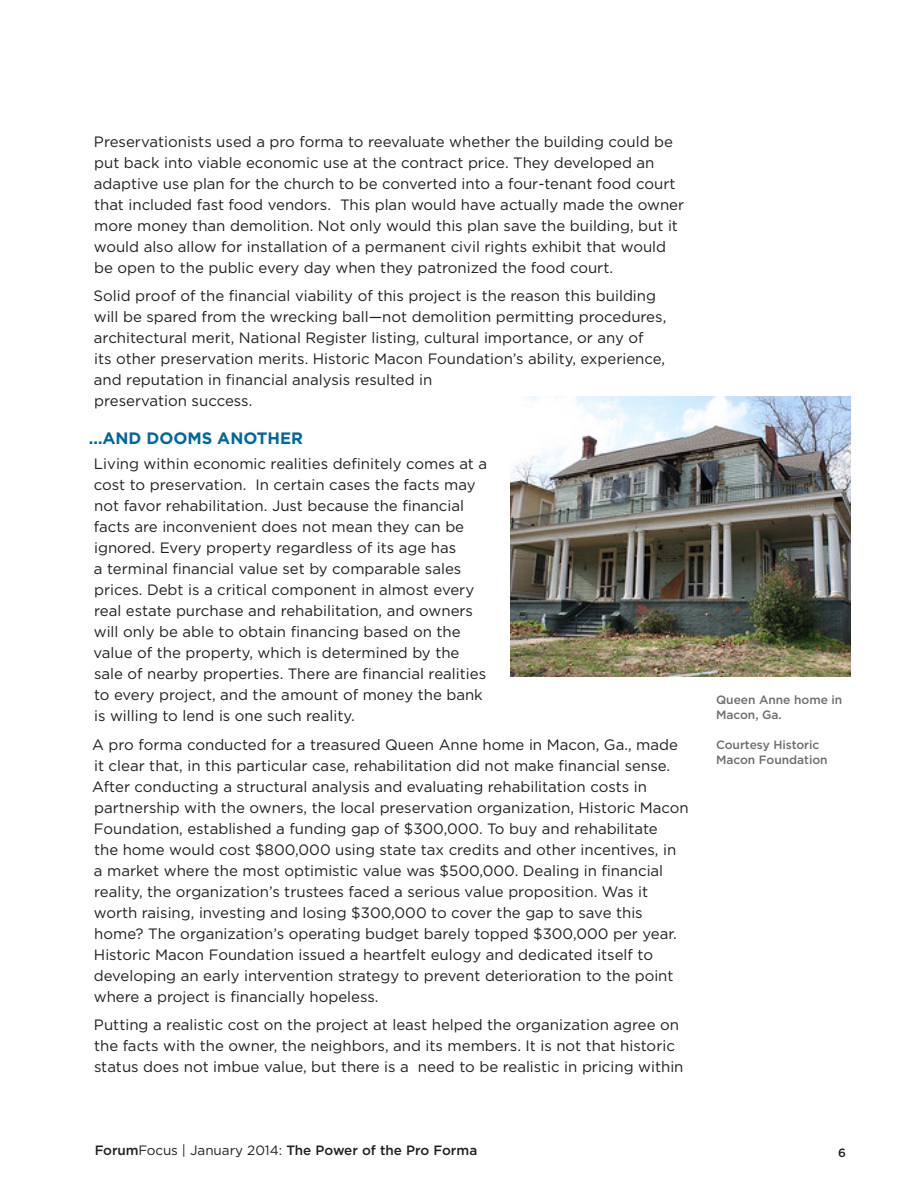
<style>
.page{position:relative;width:918px;height:1188px;background:#fff}
.page>*{position:absolute;margin:0;border:0;box-sizing:border-box;transform-origin:0 0}
.Subhead_A{font:700 16.5px "Gotham";color:#00679d}
.Body_Copy{font:15px/21px "Gotham";color:#231f20}
.t1{font:500 13.5px "Gotham";letter-spacing:-.005em;color:#231f20}
.t2{font:500 12px/15px "Gotham";letter-spacing:-.005em;color:#6c6d70}
.t3{font:500 12px "Gotham";color:#231f20}
.s1{font-weight:400}
</style>
<div class="page">
<img style="left:510px;top:396px;width:341px;height:281px">
<p class="Body_Copy" style="left:94px;top:131px;width:592px">Preservationists used a pro forma to reevaluate whether the building could be put back into viable economic use at the contract price. They developed an adaptive use plan for the church to be converted into a four-tenant food court that included fast food vendors. This plan would have actually made the owner more money than demolition. Not only would this plan save the building, but it would also allow for installation of a permanent civil rights exhibit that would be open to the public every day when they patronized the food court.</p>
<p class="Body_Copy" style="left:94px;top:285px;width:574px">Solid proof of the financial viability of this project is the reason this building will be spared from the wrecking ball—not demolition permitting procedures, architectural merit, National Register listing, cultural importance, or any of<br>its other preservation merits. Historic Macon Foundation’s ability, experience, and reputation in financial analysis resulted in<br>preservation success.</p>
<p class="Subhead_A" style="left:89px;top:427px;width:216px">…AND DOOMS ANOTHER</p>
<p class="Body_Copy" style="left:93px;top:453px;width:395px">Living within economic realities definitely comes at a cost to preservation. In certain cases the facts may not favor rehabilitation. Just because the financial facts are inconvenient does not mean they can be ignored. Every property regardless of its age has<br>a terminal financial value set by comparable sales prices. Debt is a critical component in almost every real estate purchase and rehabilitation, and owners will only be able to obtain financing based on the value of the property, which is determined by the sale of nearby properties. There are financial realities to every project, and the amount of money the bank is willing to lend is one such reality.</p>
<p class="Body_Copy" style="left:92px;top:734px;width:598px">A pro forma conducted for a treasured Queen Anne home in Macon, Ga., made it clear that, in this particular case, rehabilitation did not make financial sense.<br>After conducting a structural analysis and evaluating rehabilitation costs in partnership with the owners, the local preservation organization, Historic Macon Foundation, established a funding gap of $300,000. To buy and rehabilitate<br>the home would cost $800,000 using state tax credits and other incentives, in<br>a market where the most optimistic value was $500,000. Dealing in financial reality, the organization’s trustees faced a serious value proposition. Was it worth raising, investing and losing $300,000 to cover the gap to save this home? The organization’s operating budget barely topped $300,000 per year.<br>Historic Macon Foundation issued a heartfelt eulogy and dedicated itself to developing an early intervention strategy to prevent deterioration to the point where a project is financially hopeless.</p>
<p class="Body_Copy" style="left:94px;top:1014px;width:591px">Putting a realistic cost on the project at least helped the organization agree on the facts with the owner, the neighbors, and its members. It is not that historic status does not imbue value, but there is a need to be realistic in pricing within</p>
<p class="t2" style="left:716px;top:693px;width:128px">Queen Anne home in<br>Macon, Ga.</p>
<p class="t2" style="left:716px;top:738px;width:113px">Courtesy Historic<br>Macon Foundation</p>
<p class="t1" style="left:95px;top:1141px;width:384px">Forum<span class="s1">Focus | January 2014:</span> The Power of the Pro Forma</p>
<p class="t3" style="left:838px;top:1145px;width:9px">6</p>
</div>
